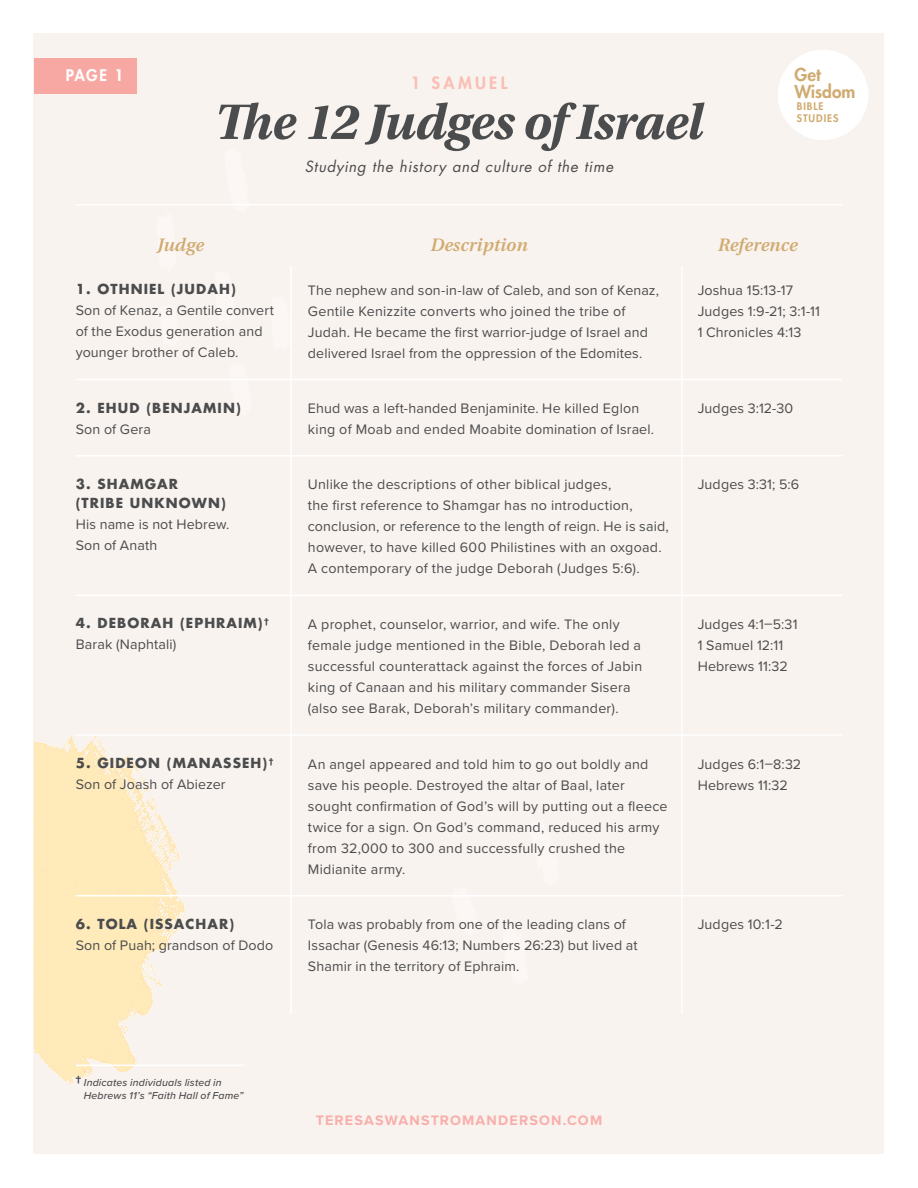
<style>
.page{position:relative;width:918px;height:1188px;background:#fff}
.page>*{position:absolute;margin:0;border:0;box-sizing:border-box;transform-origin:0 0}
.t1{font:italic 700 52.5px "Utopia Std";letter-spacing:-.02em;color:#4b4c4d}
.t2{font:italic 600 18px "Utopia";letter-spacing:.01em;color:#d0ab71}
.t3{font:800 17.4px/16.8px "Futura";color:#d0ab71}
.t4{font:800 16.5px "Futura";letter-spacing:.2em;color:#fabeb4}
.t5{font:800 15.6px "Futura";color:#fff}
.t6{font:italic 15px "Futura";letter-spacing:.05em;color:#4b4c4d}
.t7{font:14.25px/21px "Proxima Nova";letter-spacing:.015em;color:#4b4c4d}
.t8{font:700 14.25px "Proxima Nova";letter-spacing:.08em;color:#f8aeab}
.t9{font:700 13.5px/18.8px "Futura";letter-spacing:.08em;color:#4b4c4d}
.t10{font:italic 500 10.5px/13.5px "Proxima Nova";letter-spacing:.02em;color:#4b4c4d}
.t11{font:800 10.2px/12.3px "Futura";letter-spacing:.09em;color:#d0ab71}
.s1{font-weight:900;font-style:normal;font-size:15px}
</style>
<div class="page">
<div style="left:34px;top:58px;width:103px;height:35px;background:#f8a8a2"></div>
<p class="t5" style="left:66px;top:65px;width:59px">PAGE 1</p>
<p class="t3" style="left:795px;top:66px;width:62px">Get<br>Wisdom</p>
<p class="t11" style="left:797px;top:100px;width:43px">BIBLE<br>STUDIES</p>
<p class="t4" style="left:411px;top:72px;width:98px">1 SAMUEL</p>
<h1 class="t1" style="left:215px;top:91px;width:490px">The 12 Judges of Israel</h1>
<p class="t6" style="left:305px;top:156px;width:310px">Studying the history and culture of the time</p>
<p class="t2" style="left:157px;top:235px;width:48px">Judge</p>
<p class="t2" style="left:430px;top:235px;width:99px">Description</p>
<p class="t2" style="left:718px;top:235px;width:81px">Reference</p>
<p class="t9" style="left:76px;top:280px;width:162px">1. OTHNIEL (JUDAH)</p>
<p class="t7" style="left:76px;top:299px;width:200px">Son of Kenaz, a Gentile convert of the Exodus generation and younger brother of Caleb.</p>
<p class="t9" style="left:76px;top:398px;width:167px">2. EHUD (BENJAMIN)</p>
<p class="t7" style="left:76px;top:418px;width:77px">Son of Gera</p>
<p class="t9" style="left:76px;top:474px;width:152px">3. SHAMGAR (TRIBE UNKNOWN)</p>
<p class="t7" style="left:76px;top:513px;width:155px">His name is not Hebrew.<br>Son of Anath</p>
<p class="t9" style="left:76px;top:614px;width:195px">4. DEBORAH (EPHRAIM)<sup>†</sup></p>
<p class="t7" style="left:76px;top:634px;width:102px">Barak (Naphtali)</p>
<p class="t9" style="left:76px;top:753px;width:200px">5. GIDEON (MANASSEH)<sup>†</sup></p>
<p class="t7" style="left:76px;top:773px;width:151px">Son of Joash of Abiezer</p>
<p class="t9" style="left:76px;top:914px;width:160px">6. TOLA (ISSACHAR)</p>
<p class="t7" style="left:76px;top:934px;width:199px">Son of Puah; grandson of Dodo</p>
<p class="t7" style="left:308px;top:279px;width:353px">The nephew and son-in-law of Caleb, and son of Kenaz, Gentile Kenizzite converts who joined the tribe of Judah. He became the first warrior-judge of Israel and delivered Israel from the oppression of the Edomites.</p>
<p class="t7" style="left:308px;top:397px;width:348px">Ehud was a left-handed Benjaminite. He killed Eglon king of Moab and ended Moabite domination of Israel.</p>
<p class="t7" style="left:308px;top:473px;width:362px">Unlike the descriptions of other biblical judges,<br>the first reference to Shamgar has no introduction, conclusion, or reference to the length of reign. He is said, however, to have killed 600 Philistines with an oxgoad.<br>A contemporary of the judge Deborah (Judges 5:6).</p>
<p class="t7" style="left:308px;top:613px;width:336px">A prophet, counselor, warrior, and wife. The only female judge mentioned in the Bible, Deborah led a successful counterattack against the forces of Jabin king of Canaan and his military commander Sisera (also see Barak, Deborah’s military commander).</p>
<p class="t7" style="left:308px;top:753px;width:361px">An angel appeared and told him to go out boldly and save his people. Destroyed the altar of Baal, later sought confirmation of God’s will by putting out a fleece twice for a sign. On God’s command, reduced his army from 32,000 to 300 and successfully crushed the Midianite army.</p>
<p class="t7" style="left:308px;top:913px;width:331px">Tola was probably from one of the leading clans of<br>Issachar (Genesis 46:13; Numbers 26:23) but lived at<br>Shamir in the territory of Ephraim.</p>
<p class="t7" style="left:698px;top:279px;width:124px">Joshua 15:13-17<br>Judges 1:9-21; 3:1-11<br>1 Chronicles 4:13</p>
<p class="t7" style="left:698px;top:397px;width:97px">Judges 3:12-30</p>
<p class="t7" style="left:698px;top:473px;width:103px">Judges 3:31; 5:6</p>
<p class="t7" style="left:698px;top:613px;width:101px">Judges 4:1–5:31<br>1 Samuel 12:11<br>Hebrews 11:32</p>
<p class="t7" style="left:698px;top:753px;width:105px">Judges 6:1–8:32<br>Hebrews 11:32</p>
<p class="t7" style="left:698px;top:913px;width:87px">Judges 10:1-2</p>
<p class="t10" style="left:84px;top:1075px;width:161px;text-indent:-8px"><span class="s1">†</span> Indicates individuals listed in<br>Hebrews 11’s “Faith Hall of Fame”</p>
<p class="t8" style="left:316px;top:1109px;width:288px">TERESASWANSTROMANDERSON.COM</p>
</div>
